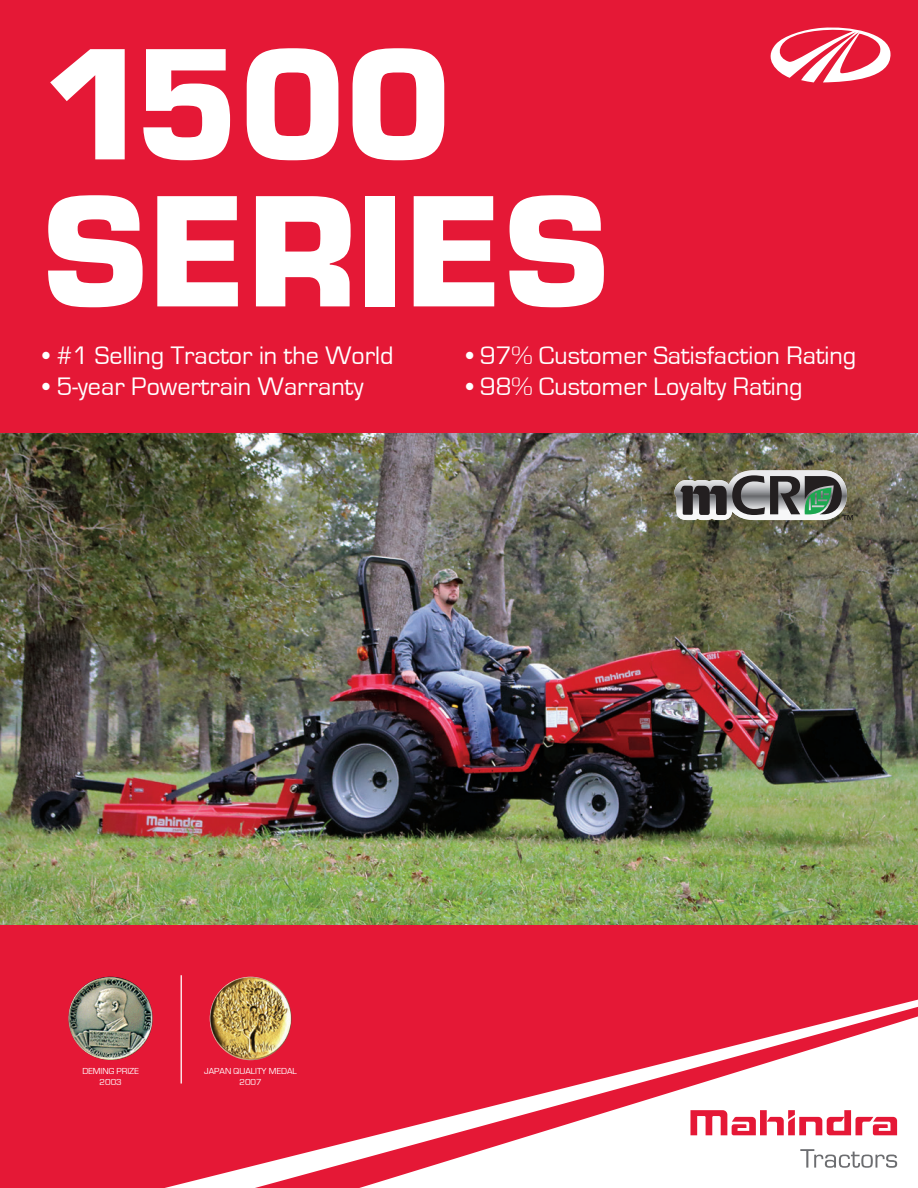
<style>
.page{position:relative;width:918px;height:1188px;background:#e51836}
.page>*{position:absolute;margin:0;border:0;box-sizing:border-box;transform-origin:0 0}
.t1{font:700 147px/147px "Eurostile";color:#fff}
.t2{font:26.1px "Eurostile";color:#fff}
.t3{font:9px/10.8px "Eurostile";color:#fff;text-align:center}
</style>
<div class="page">
<svg style="left:770px;top:27px;width:121px;height:55px"></svg>
<hr style="left:181px;top:975px;width:1px;height:109px;background:#fff">
<img style="left:68px;top:977px;width:85px;height:83px;border-radius:42px">
<img style="left:214px;top:977px;width:73px;height:23px">
<img style="left:0;top:434px;width:918px;height:490px">
<svg style="left:674px;top:470px;width:179px;height:50px;background:#7e827c"></svg>
<svg style="left:165px;top:1000px;width:753px;height:188px"></svg>
<svg style="left:690px;top:1110px;width:207px;height:25px"></svg>
<svg style="left:800px;top:1149px;width:97px;height:19px;background:#d9dada"></svg>
<h1 class="t1" style="left:43px;top:31px;width:568px">1500<br>SERIES</h1>
<p class="t2" style="left:43px;top:341px;width:352px">• #1 Selling Tractor in the World</p>
<p class="t2" style="left:43px;top:372px;width:322px">• 5-year Powertrain Warranty</p>
<p class="t2" style="left:466px;top:341px;width:392px">• 97% Customer Satisfaction Rating</p>
<p class="t2" style="left:466px;top:372px;width:338px">• 98% Customer Loyalty Rating</p>
<p class="t3" style="left:83px;top:1066px;width:58px">DEMING PRIZE<br>2003</p>
<p class="t3" style="left:204px;top:1066px;width:94px">JAPAN QUALITY MEDAL<br>2007</p>
</div>
